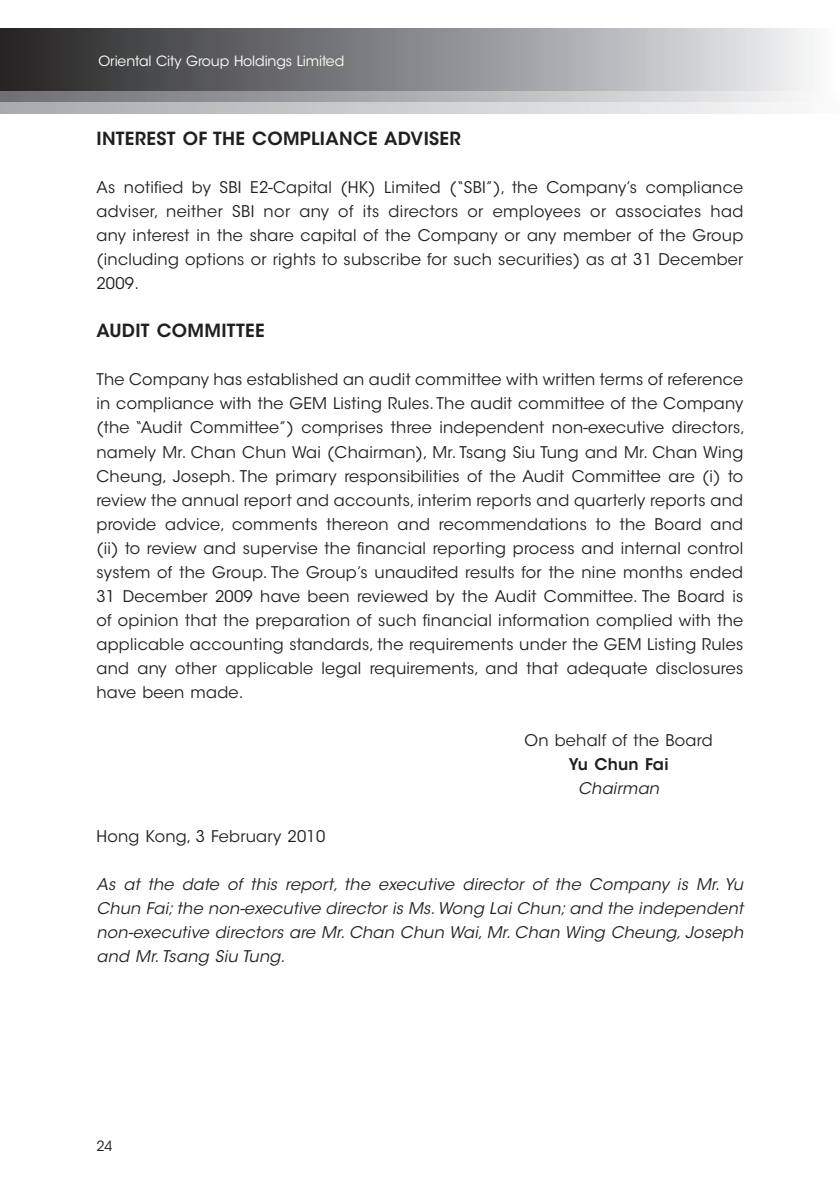
<style>
.page{position:relative;width:840px;height:1191px;background:#fff}
.page>*{position:absolute;margin:0;border:0;box-sizing:border-box;transform-origin:0 0}
.t1{font:600 18px "ITC Avant Garde Std";letter-spacing:.02em;color:#231f20}
.t2{font:16px/24px "ITC Avant Garde Std";letter-spacing:.015em;color:#231f20;text-align:justify}
.t3{font:italic 16px/24px "ITC Avant Garde Std";letter-spacing:.015em;color:#231f20;text-align:justify}
.t4{font:600 16px "ITC Avant Garde Std";letter-spacing:.01em;color:#231f20}
.t5{font:14px "ITC Avant Garde Std";letter-spacing:-.01em;color:#fff}
.t6{font:14px "ITC Avant Garde Std";color:#231f20}
</style>
<div class="page">
<div style="left:0;top:28px;width:839px;height:64px;background:linear-gradient(to right,#222124,#f5f7f9)"></div>
<svg style="left:0;top:92px;width:802px;height:10px;background:#acaeb0"></svg>
<svg style="left:0;top:102px;width:782px;height:11px;background:#cdced0"></svg>
<p class="t5" style="left:98px;top:53px;width:247px">Oriental City Group Holdings Limited</p>
<p class="t1" style="left:96px;top:127px;width:365px">INTEREST OF THE COMPLIANCE ADVISER</p>
<p class="t2" style="left:96px;top:176px;width:648px">As notified by SBI E2-Capital (HK) Limited (“SBI”), the Company’s compliance adviser, neither SBI nor any of its directors or employees or associates had any interest in the share capital of the Company or any member of the Group (including options or rights to subscribe for such securities) as at 31 December 2009.</p>
<p class="t1" style="left:96px;top:319px;width:169px">AUDIT COMMITTEE</p>
<p class="t2" style="left:96px;top:368px;width:649px;text-align:left">The Company has established an audit committee with written terms of reference in compliance with the GEM Listing Rules. The audit committee of the Company (the “Audit Committee”) comprises three independent non-executive directors, namely Mr. Chan Chun Wai (Chairman), Mr. Tsang Siu Tung and Mr. Chan Wing Cheung, Joseph. The primary responsibilities of the Audit Committee are (i) to review the annual report and accounts, interim reports and quarterly reports and provide advice, comments thereon and recommendations to the Board and (ii) to review and supervise the financial reporting process and internal control system of the Group. The Group’s unaudited results for the nine months ended 31 December 2009 have been reviewed by the Audit Committee. The Board is of opinion that the preparation of such financial information complied with the applicable accounting standards, the requirements under the GEM Listing Rules and any other applicable legal requirements, and that adequate disclosures have been made.</p>
<p class="t2" style="left:524px;top:728px;width:189px">On behalf of the Board</p>
<p class="t4" style="left:568px;top:753px;width:101px">Yu Chun Fai</p>
<p class="t3" style="left:577px;top:776px;width:82px">Chairman</p>
<p class="t2" style="left:96px;top:824px;width:230px">Hong Kong, 3 February 201 0</p>
<p class="t3" style="left:96px;top:872px;width:648px">As at the date of this report, the executive director of the Company is Mr. Yu Chun Fai; the non-executive director is Ms. Wong Lai Chun; and the independent non-executive directors are Mr. Chan Chun Wai, Mr. Chan Wing Cheung, Joseph and Mr. Tsang Siu Tung.</p>
<p class="t6" style="left:96px;top:1137px;width:18px">24</p>
</div>
